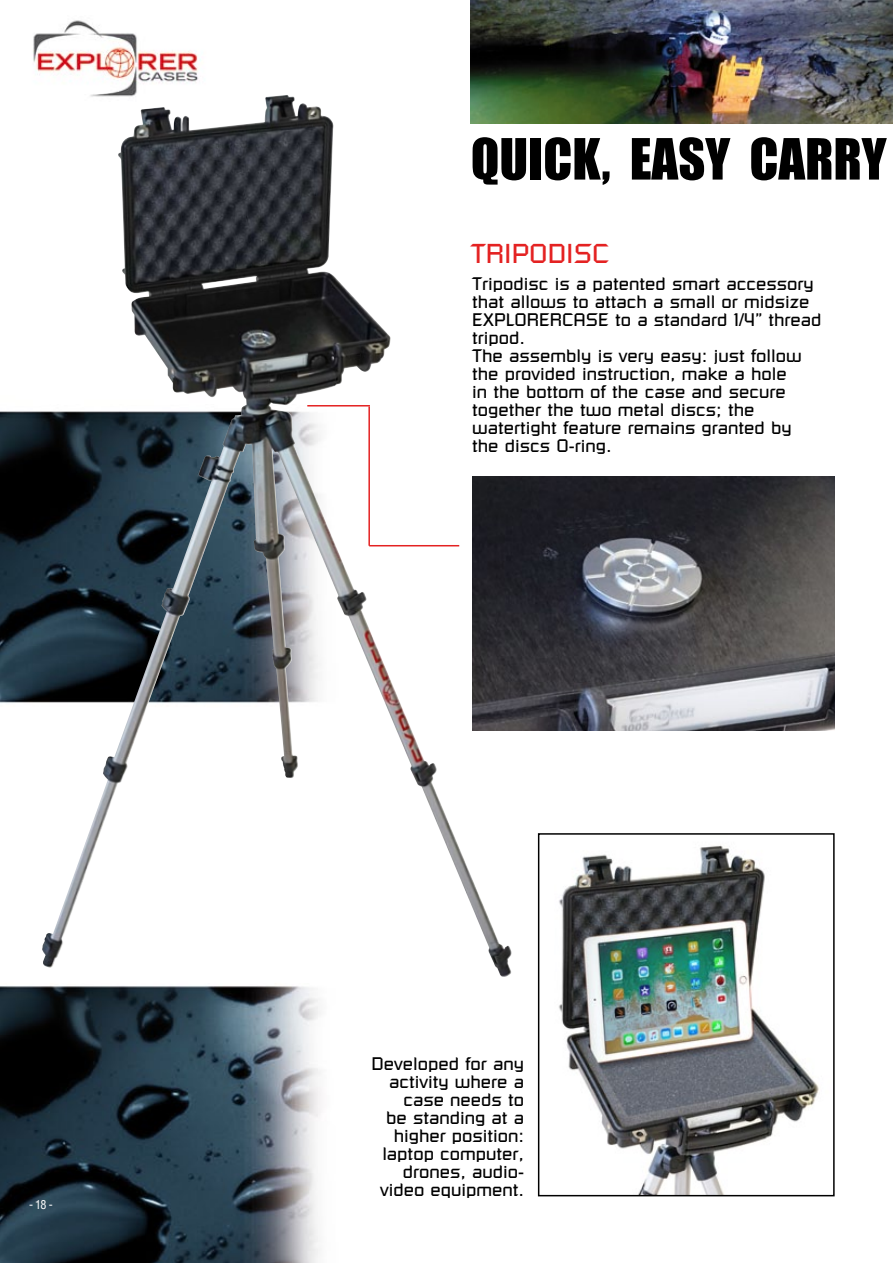
<style>
.page{position:relative;width:893px;height:1263px;background:#fff}
.page>*{position:absolute;margin:0;border:0;box-sizing:border-box;transform-origin:0 0}
.t1{font:52.5px "Impact";color:#000}
.t2{font:27px "Russell Square";color:#e42222}
.t3{font:18px/18px "Russell Square";color:#000}
.t4{font:condensed 12px "Helvetica";color:#fff}
</style>
<div class="page">
<img style="left:0;top:0;width:893px;height:1263px">
<img style="left:471px;top:0;width:422px;height:123px">
<img style="left:46px;top:95px;width:240px;height:840px">
<img style="left:541px;top:836px;width:291px;height:357px">
<div style="left:538px;top:833px;width:297px;height:363px;border:2px solid #000"></div>
<hr style="left:307px;top:405px;width:63px;height:1px;background:#e42222">
<hr style="left:369px;top:545px;width:90px;height:1px;background:#e42222">
<hr style="left:368px;top:406px;width:2px;height:140px;background:#e42222">
<img style="left:472px;top:476px;width:363px;height:255px">
<p class="t4" style="left:29px;top:1197px;width:25px">- 18 -</p>
<h1 class="t1" style="left:471px;top:118px;width:417px">QUICK, EASY CARRY</h1>
<h2 class="t2" style="left:471px;top:238px;width:140px">TRIPODISC</h2>
<p class="t3" style="left:472px;top:275px;width:351px">Tripodisc is a patented smart accessory that allows to attach a small or midsize<br>EXPLORERCASE to a standard 1/4” thread tripod.<br>The assembly is very easy: just follow the provided instruction, make a hole<br>in the bottom of the case and secure together the two metal discs; the watertight feature remains granted by the discs O-ring.</p>
<p class="t3" style="left:371px;top:1055px;width:154px;text-align:right">Developed for any activity where a case needs to<br>be standing at a higher position: laptop computer, drones, audio&shy;video equipment.</p>
</div>
